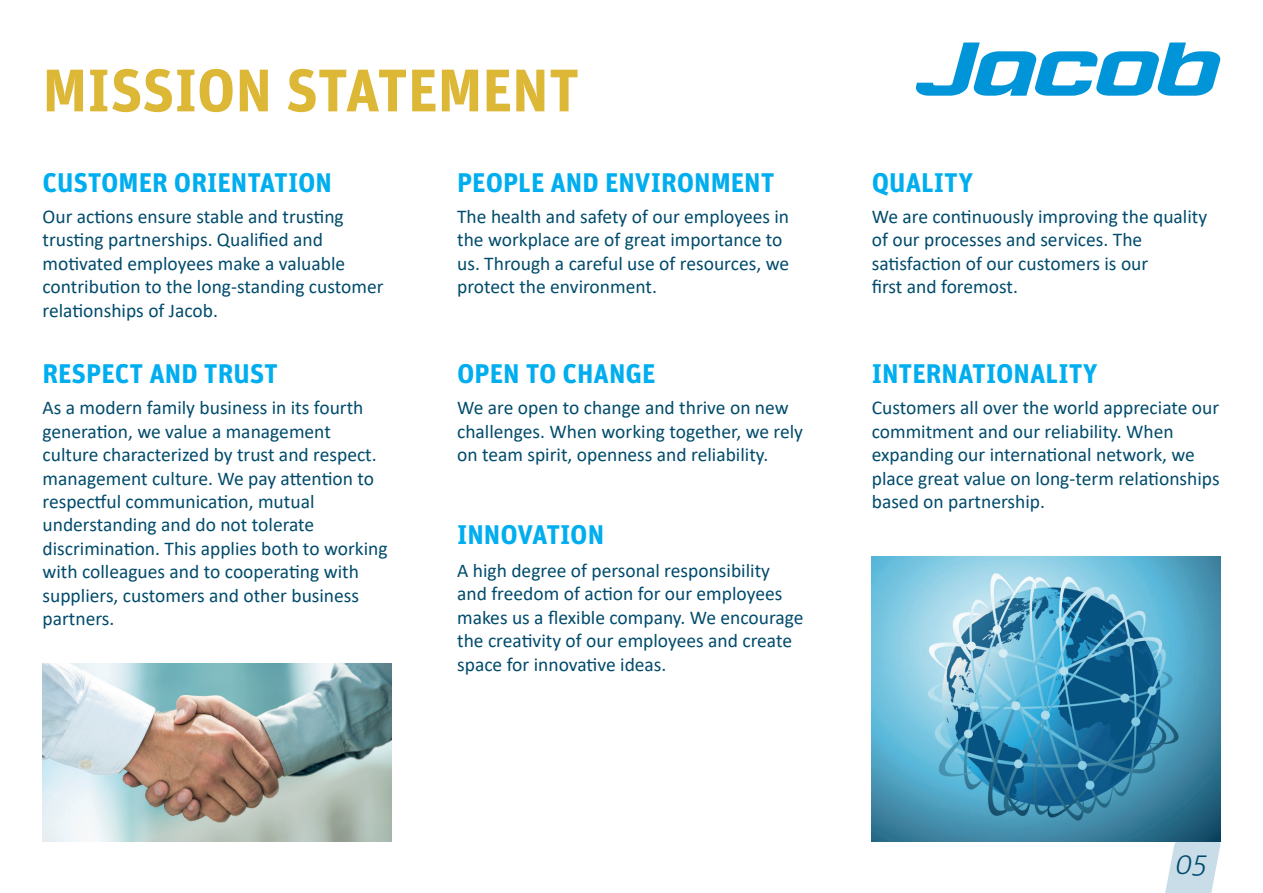
<style>
.page{position:relative;width:1263px;height:893px;background:#fff}
.page>*{position:absolute;margin:0;border:0;box-sizing:border-box;transform-origin:0 0}
.t1{font:700 60px "Unit Pro";color:#ddb736}
.t2{font:italic 300 29.1px "Unit Pro";color:#004b6c}
.t3{font:700 27px "Unit Pro";color:#00aeef}
.t4{font:19.5px/23.4px "Calibri";color:#004b6c}
</style>
<div class="page">
<svg style="left:1165px;top:842px;width:56px;height:51px"></svg>
<img style="left:43px;top:663px;width:348px;height:179px">
<img style="left:872px;top:557px;width:348px;height:285px">
<svg style="left:916px;top:43px;width:304px;height:53px"></svg>
<h1 class="t1" style="left:43px;top:47px;width:538px">MISSION STATEMENT</h1>
<h3 class="t3" style="left:43px;top:162px;width:291px">CUSTOMER ORIENTATION</h3>
<p class="t4" style="left:43px;top:204px;width:343px">Our actions ensure stable and trusting trusting partnerships. Qualified and motivated employees make a valuable contribution to the long-standing customer relationships of Jacob.</p>
<h3 class="t3" style="left:43px;top:354px;width:237px">RESPECT AND TRUST</h3>
<p class="t4" style="left:43px;top:396px;width:347px">As a modern family business in its fourth generation, we value a management culture characterized by trust and respect. management culture. We pay attention to respectful communication, mutual understanding and do not tolerate discrimination. This applies both to working with colleagues and to cooperating with suppliers, customers and other business partners.</p>
<h3 class="t3" style="left:457px;top:162px;width:319px">PEOPLE AND ENVIRONMENT</h3>
<p class="t4" style="left:457px;top:204px;width:334px">The health and safety of our employees in the workplace are of great importance to us. Through a careful use of resources, we protect the environment.</p>
<h3 class="t3" style="left:457px;top:354px;width:200px">OPEN TO CHANGE</h3>
<p class="t4" style="left:457px;top:396px;width:347px">We are open to change and thrive on new challenges. When working together, we rely on team spirit, openness and reliability.</p>
<h3 class="t3" style="left:457px;top:515px;width:149px">INNOVATION</h3>
<p class="t4" style="left:457px;top:558px;width:348px">A high degree of personal responsibility and freedom of action for our employees makes us a flexible company. We encourage the creativity of our employees and create space for innovative ideas.</p>
<h3 class="t3" style="left:872px;top:162px;width:103px">QUALITY</h3>
<p class="t4" style="left:872px;top:204px;width:337px">We are continuously improving the quality of our processes and services. The satisfaction of our customers is our<br>first and foremost.</p>
<h3 class="t3" style="left:872px;top:354px;width:227px">INTERNATIONALITY</h3>
<p class="t4" style="left:872px;top:396px;width:349px">Customers all over the world appreciate our commitment and our reliability. When expanding our international network, we place great value on long-term relationships based on partnership.</p>
<h2 class="t2" style="left:1174px;top:845px;width:40px">05</h2>
</div>
